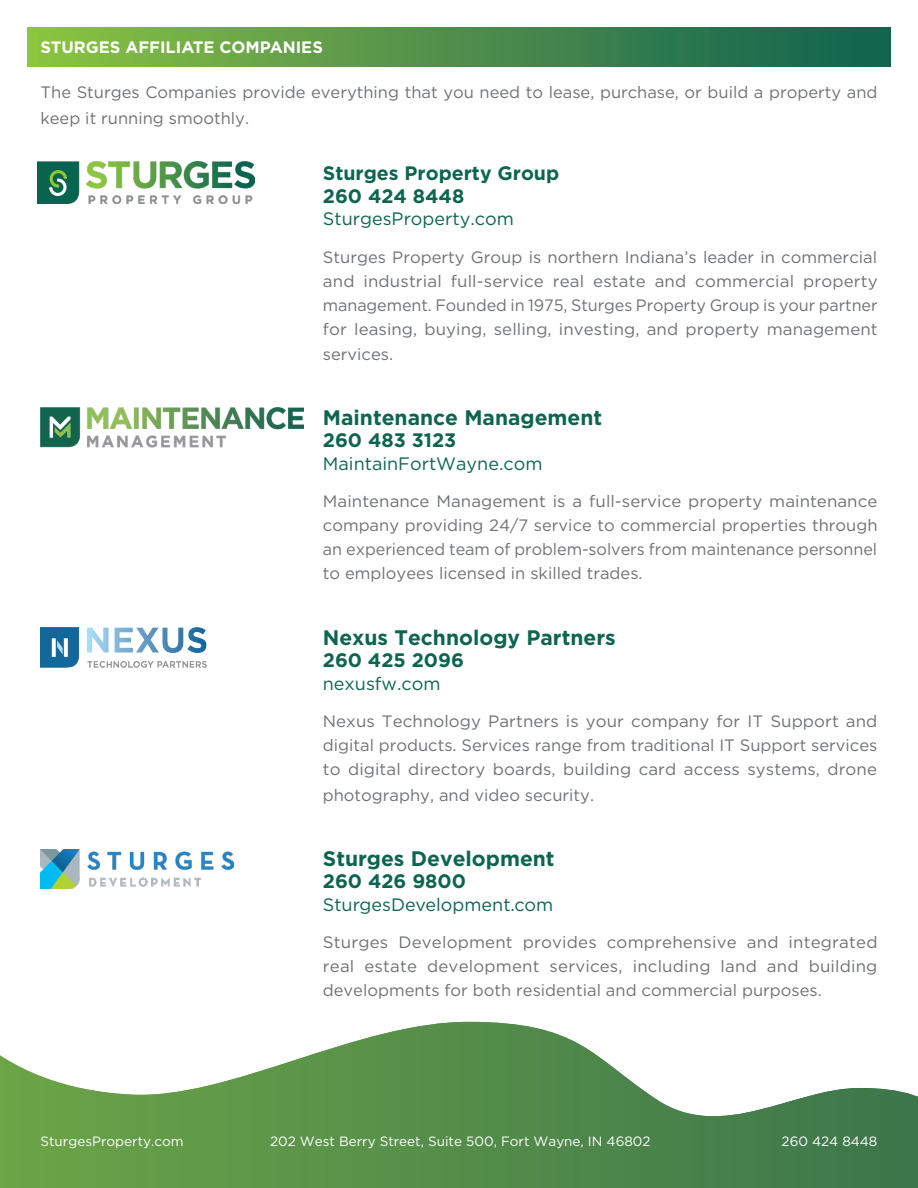
<style>
.page{position:relative;width:918px;height:1188px;background:#fff}
.page>*{position:absolute;margin:0;border:0;box-sizing:border-box;transform-origin:0 0}
.t1{font:700 21px "Gotham";color:#0d6550}
.t2{font:700 19.5px/22.5px "Gotham";color:#0d6550}
.t3{font:18px "Gotham";color:#0d6550}
.t4{font:16.5px/24px "Gotham";color:#6f7275;text-align:justify}
.t5{font:700 16.5px "Gotham";color:#fff}
.t6{font:13.5px "Gotham";color:#fff}
</style>
<div class="page">
<img style="left:0;top:1022px;width:918px;height:166px">
<div style="left:27px;top:27px;width:864px;height:40px;background:linear-gradient(to right,#8dc143,#0f6051)"></div>
<img style="left:38px;top:161px;width:217px;height:43px">
<img style="left:40px;top:408px;width:263px;height:40px">
<img style="left:40px;top:628px;width:166px;height:39px">
<img style="left:40px;top:849px;width:193px;height:40px">
<p class="t5" style="left:40px;top:37px;width:284px">STURGES AFFILIATE COMPANIES</p>
<p class="t4" style="left:40px;top:79px;width:839px;line-height:25.5px">The Sturges Companies provide everything that you need to lease, purchase, or build a property and keep it running smoothly.</p>
<p class="t2" style="left:323px;top:162px;width:238px">Sturges Property Group<br>260 424 8448</p>
<p class="t3" style="left:323px;top:208px;width:192px">SturgesProperty.com</p>
<p class="t4" style="left:323px;top:245px;width:556px">Sturges Property Group is northern Indiana’s leader in commercial and industrial full-service real estate and commercial property management. Founded in 1975, Sturges Property Group is your partner for leasing, buying, selling, investing, and property management</p>
<p class="t4" style="left:323px;top:342px;width:72px">services.</p>
<p class="t1" style="left:323px;top:403px;width:281px">Maintenance Management</p>
<p class="t2" style="left:323px;top:429px;width:135px">260 483 3123</p>
<p class="t3" style="left:323px;top:452px;width:221px">MaintainFortWayne.com</p>
<p class="t4" style="left:323px;top:489px;width:556px">Maintenance Management is a full-service property maintenance company providing 24/7 service to commercial properties through an experienced team of problem-solvers from maintenance personnel to employees licensed in skilled trades.</p>
<p class="t1" style="left:323px;top:623px;width:294px">Nexus Technology Partners</p>
<p class="t2" style="left:323px;top:649px;width:143px">260 425 2096</p>
<p class="t3" style="left:323px;top:672px;width:119px">nexusfw.com</p>
<p class="t4" style="left:323px;top:709px;width:556px">Nexus Technology Partners is your company for IT Support and digital products. Services range from traditional IT Support services to digital directory boards, building card access systems, drone</p>
<p class="t4" style="left:323px;top:782px;width:273px">photography, and video security.</p>
<p class="t1" style="left:323px;top:845px;width:233px">Sturges Development</p>
<p class="t2" style="left:323px;top:870px;width:145px">260 426 9800</p>
<p class="t3" style="left:323px;top:893px;width:232px">SturgesDevelopment.com</p>
<p class="t4" style="left:323px;top:930px;width:556px">Sturges Development provides comprehensive and integrated real estate development services, including land and building developments for both residential and commercial purposes.</p>
<p class="t6" style="left:40px;top:1133px;width:145px">SturgesProperty.com</p>
<p class="t6" style="left:270px;top:1133px;width:382px">202 West Berry Street, Suite 500, Fort Wayne, IN 46802</p>
<p class="t6" style="left:782px;top:1133px;width:97px">260 424 8448</p>
</div>
